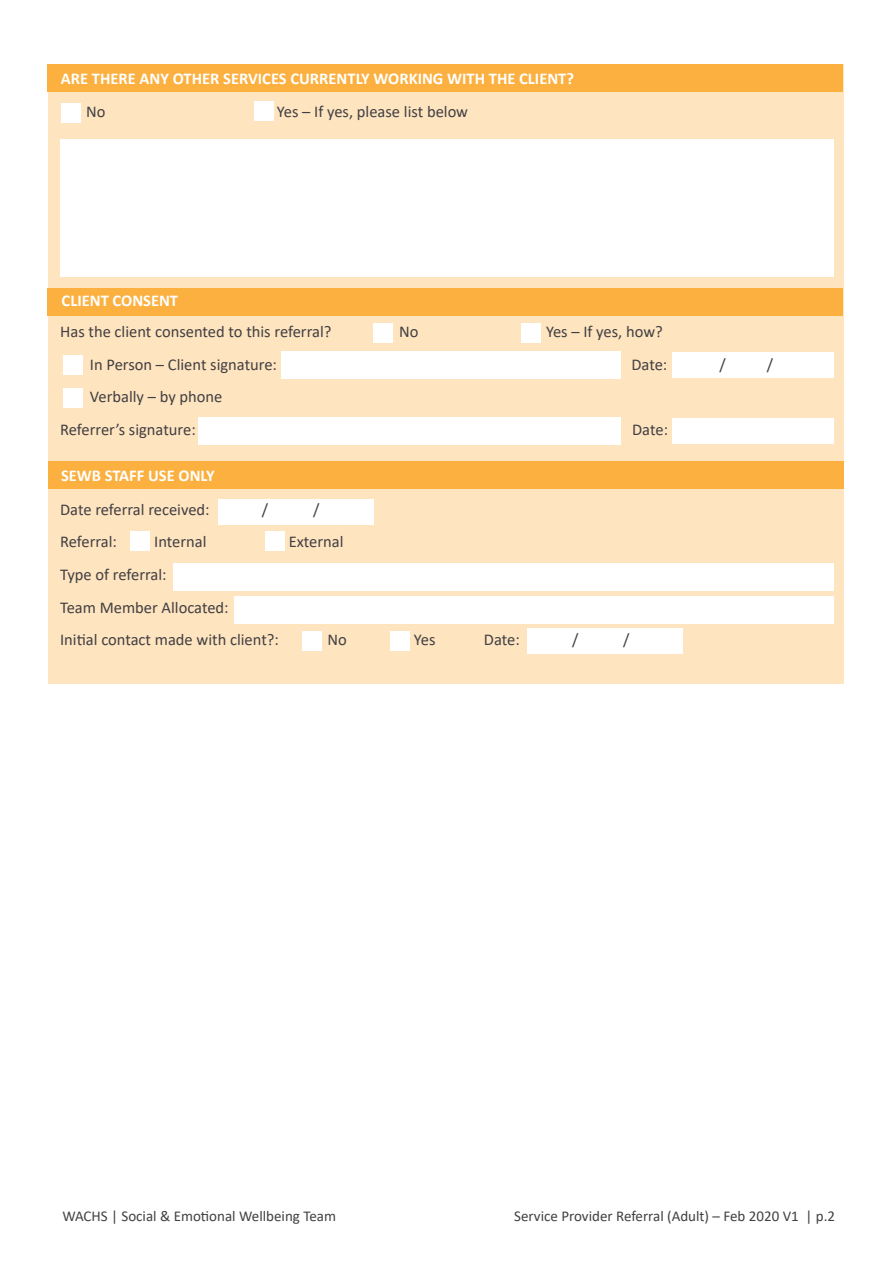
<style>
.page{position:relative;width:893px;height:1263px;background:#fff}
.page>*{position:absolute;margin:0;border:0;box-sizing:border-box;transform-origin:0 0}
.t1{font:16.5px/32.5px "Calibri";color:#414042}
.t2{font:700 16.5px "Calibri";color:#fff}
.t3{font:15px "Calibri";color:#414042}
</style>
<div class="page">
<div style="left:48px;top:64px;width:795px;height:620px;background:#ffe4c0"></div>
<div style="left:48px;top:288px;width:795px;height:28px;background:#fbb040"></div>
<div style="left:64px;top:355px;width:19px;height:20px;background:#fff"></div>
<div style="left:64px;top:388px;width:19px;height:19px;background:#fff"></div>
<div style="left:62px;top:103px;width:19px;height:20px;background:#fff"></div>
<div style="left:254px;top:102px;width:19px;height:19px;background:#fff"></div>
<div style="left:48px;top:64px;width:795px;height:28px;background:#fbb040"></div>
<div style="left:48px;top:461px;width:795px;height:28px;background:#fbb040"></div>
<div style="left:673px;top:352px;width:161px;height:26px;background:#fff"></div>
<div style="left:218px;top:499px;width:156px;height:26px;background:#fff"></div>
<div style="left:130px;top:531px;width:20px;height:20px;background:#fff"></div>
<div style="left:265px;top:531px;width:19px;height:20px;background:#fff"></div>
<div style="left:302px;top:631px;width:19px;height:20px;background:#fff"></div>
<div style="left:390px;top:631px;width:19px;height:20px;background:#fff"></div>
<div style="left:527px;top:628px;width:156px;height:26px;background:#fff"></div>
<div style="left:173px;top:563px;width:660px;height:28px;background:#fff"></div>
<div style="left:60px;top:139px;width:773px;height:137px;background:#fff"></div>
<div style="left:234px;top:597px;width:599px;height:27px;background:#fff"></div>
<div style="left:522px;top:323px;width:19px;height:20px;background:#fff"></div>
<div style="left:374px;top:323px;width:19px;height:20px;background:#fff"></div>
<div style="left:281px;top:351px;width:340px;height:28px;background:#fff"></div>
<div style="left:673px;top:418px;width:161px;height:26px;background:#fff"></div>
<div style="left:198px;top:417px;width:423px;height:28px;background:#fff"></div>
<p class="t2" style="left:61px;top:67px;width:515px">ARE THERE ANY OTHER SERVICES CURRENTLY WORKING WITH THE CLIENT?</p>
<p class="t1" style="left:86px;top:95px;width:21px">No</p>
<p class="t1" style="left:277px;top:95px;width:193px">Yes – If yes, please list below</p>
<p class="t2" style="left:62px;top:289px;width:118px">CLIENT CONSENT</p>
<p class="t1" style="left:60px;top:315px;width:273px">Has the client consented to this referral?</p>
<p class="t1" style="left:399px;top:315px;width:21px">No</p>
<p class="t1" style="left:546px;top:315px;width:118px">Yes – If yes, how?</p>
<p class="t1" style="left:90px;top:347px;width:189px">In Person – Client signature:</p>
<p class="t1" style="left:631px;top:347px;width:37px">Date:</p>
<p class="t1" style="left:720px;top:347px;width:8px">/</p>
<p class="t1" style="left:767px;top:347px;width:8px">/</p>
<p class="t1" style="left:60px;top:380px;width:164px;text-indent:30px">Verbally – by phone<br>Referrer’s signature:</p>
<p class="t1" style="left:632px;top:412px;width:38px">Date:</p>
<p class="t2" style="left:61px;top:464px;width:155px">SEWB STAFF USE ONLY</p>
<p class="t1" style="left:60px;top:493px;width:151px">Date referral received:</p>
<p class="t1" style="left:262px;top:493px;width:8px">/</p>
<p class="t1" style="left:313px;top:493px;width:8px">/</p>
<p class="t1" style="left:60px;top:525px;width:58px">Referral:</p>
<p class="t1" style="left:154px;top:525px;width:54px">Internal</p>
<p class="t1" style="left:289px;top:525px;width:56px">External</p>
<p class="t1" style="left:60px;top:558px;width:220px">Type of referral:<br>Team Member Allocated:<br>Initial contact made with client?:</p>
<p class="t1" style="left:327px;top:623px;width:21px">No</p>
<p class="t1" style="left:414px;top:623px;width:23px">Yes</p>
<p class="t1" style="left:484px;top:623px;width:37px">Date:</p>
<p class="t1" style="left:572px;top:623px;width:8px">/</p>
<p class="t1" style="left:623px;top:623px;width:8px">/</p>
<p class="t3" style="left:62px;top:1206px;width:275px">WACHS | Social &amp; Emotional Wellbeing Team</p>
<p class="t3" style="left:514px;top:1206px;width:322px">Service Provider Referral (Adult) – Feb 2020 V1 | p.2</p>
</div>
